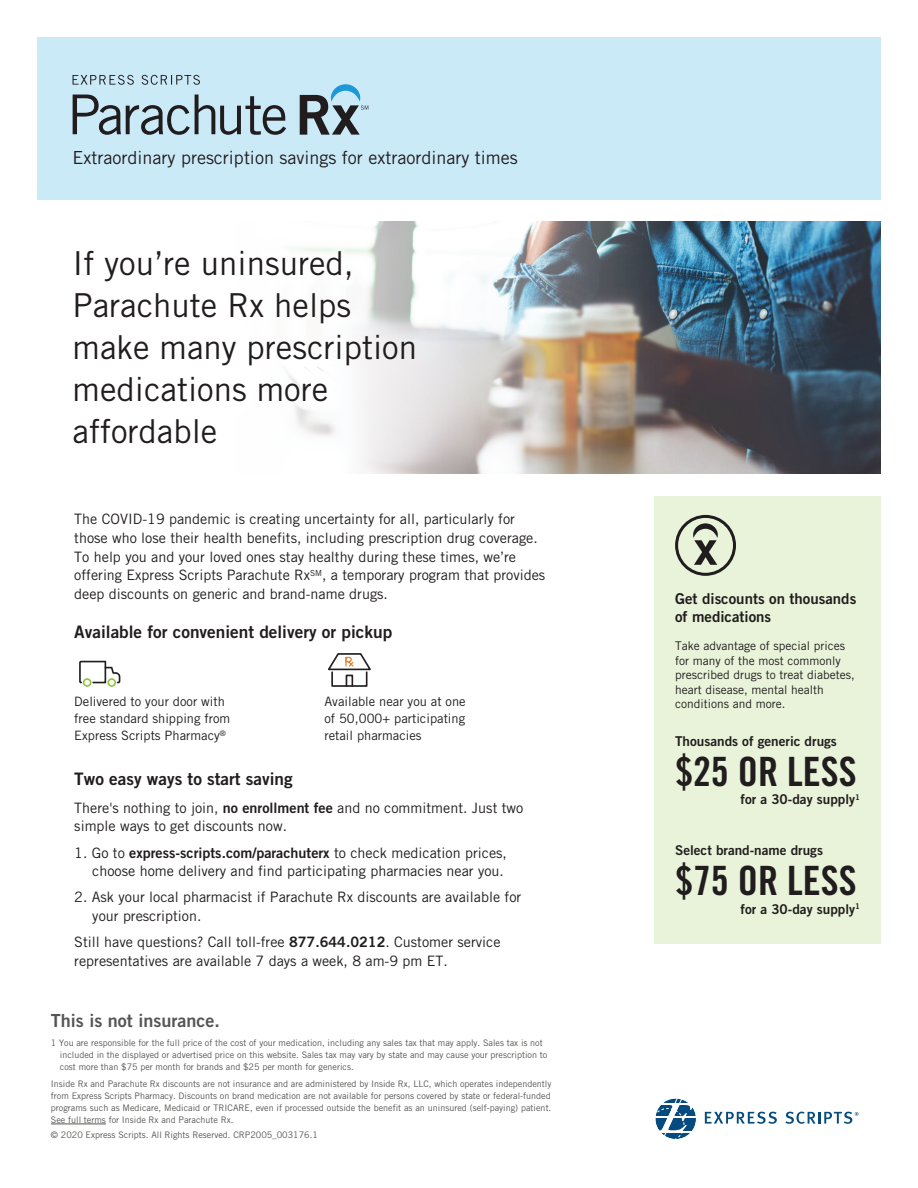
<style>
.page{position:relative;width:918px;height:1188px;background:#fff}
.page>*{position:absolute;margin:0;border:0;box-sizing:border-box;transform-origin:0 0}
.t1{font:40.35px "Trade Gothic Bold Cond Twenty";color:#211d1e}
.t2{font:33px/42px "Trade Gothic";color:#211d1e}
.t3{font:18px "Trade Gothic";color:#211d1e}
.t4{font:18px "Trade Gothic Bold Two";color:#555654}
.t5{font:17.25px "Trade Gothic Bold Two";color:#211d1e}
.t6{font:15px/18px "Trade Gothic Bold Two";color:#211d1e}
.t7{font:14.4px/18.6px "Trade Gothic";color:#211d1e}
.t8{font:14.4px "Trade Gothic Bold Two";color:#211d1e}
.t9{font:13.5px "Trade Gothic Bold Two";color:#211d1e}
.t10{font:12.9px/17.2px "Trade Gothic";color:#211d1e}
.t11{font:12px/14.4px "Trade Gothic";color:#211d1e}
.t12{font:9px/12px "Trade Gothic";color:#555654}
.s1{font-family:"Trade Gothic Bold Two"}
.s2{font-family:"Trade Gothic"}
</style>
<div class="page">
<div style="left:654px;top:496px;width:227px;height:447px;background:#e8f3d9"></div>
<svg style="left:675px;top:515px;width:61px;height:61px"></svg>
<svg style="left:705px;top:1112px;width:72px;height:12px"></svg>
<svg style="left:785px;top:1112px;width:73px;height:12px"></svg>
<svg style="left:655px;top:1098px;width:41px;height:41px"></svg>
<div style="left:37px;top:37px;width:844px;height:163px;background:#cbeaf8"></div>
<svg style="left:73px;top:75px;width:127px;height:10px"></svg>
<svg style="left:73px;top:95px;width:213px;height:40px"></svg>
<svg style="left:300px;top:84px;width:68px;height:51px"></svg>
<img style="left:679px;top:222px;width:202px;height:251px">
<img style="left:288px;top:222px;width:391px;height:251px">
<div style="left:346px;top:675px;width:7px;height:12px;border:2px solid #211d1e"></div>
<div style="left:331px;top:671px;width:37px;height:16px;border:2px solid #211d1e"></div>
<svg style="left:328px;top:653px;width:43px;height:19px"></svg>
<div style="left:83px;top:678px;width:8px;height:9px;border:2px solid #8dc63f;border-radius:50%"></div>
<div style="left:107px;top:678px;width:9px;height:9px;border:2px solid #8dc63f;border-radius:50%"></div>
<svg style="left:79px;top:660px;width:42px;height:24px"></svg>
<hr style="left:51px;top:1124px;width:55px;height:1px;background:#555654">
<h3 class="t3" style="left:73px;top:147px;width:447px">Extraordinary prescription savings for extraordinary times</h3>
<h2 class="t2" style="left:73px;top:241px;width:346px">If you’re uninsured,<br>Parachute Rx helps make many prescription medications more affordable</h2>
<p class="t7" style="left:74px;top:510px;width:472px">The COVID-19 pandemic is creating uncertainty for all, particularly for those who lose their health benefits, including prescription drug coverage.<br>To help you and your loved ones stay healthy during these times, we’re offering Express Scripts Parachute Rx<sup>SM</sup>, a temporary program that provides deep discounts on generic and brand-name drugs.</p>
<h3 class="t5" style="left:74px;top:621px;width:319px">Available for convenient delivery or pickup</h3>
<h3 class="t10" style="left:74px;top:692px;width:157px">Delivered to your door with free standard shipping from<br>Express Scripts Pharmacy<sup>®</sup></h3>
<h3 class="t10" style="left:324px;top:692px;width:143px;text-align:justify">Available near you at one of 50,000+ participating retail pharmacies</h3>
<h3 class="t5" style="left:74px;top:768px;width:220px">Two easy ways to start saving</h3>
<h3 class="t7" style="left:74px;top:798px;width:451px">There's nothing to join, <span class="s1">no enrollment fee</span> and no commitment. Just two simple ways to get discounts now.</h3>
<h3 class="t8" style="left:74px;top:844px;width:434px"><span class="s2">1. Go to</span> express-scripts.com/parachuterx <span class="s2">to check medication prices,</span></h3>
<h3 class="t7" style="left:92px;top:862px;width:413px">choose home delivery and find participating pharmacies near you.</h3>
<h3 class="t7" style="left:92px;top:888px;width:430px;text-indent:-18px">2. Ask your local pharmacist if Parachute Rx discounts are available for your prescription.</h3>
<h3 class="t7" style="left:74px;top:933px;width:428px">Still have questions? Call toll-free <span class="s1">877.644.0212</span>. Customer service representatives are available 7 days a week, 8 am-9 pm ET.</h3>
<h3 class="t4" style="left:51px;top:1009px;width:170px">This is not insurance.</h3>
<p class="t12" style="left:60px;top:1037px;width:489px;text-indent:-9px">1 You are responsible for the full price of the cost of your medication, including any sales tax that may apply. Sales tax is not included in the displayed or advertised price on this website. Sales tax may vary by state and may cause your prescription to cost more than $75 per month for brands and $25 per month for generics.</p>
<p class="t12" style="left:51px;top:1077px;width:502px;text-align:justify">Inside Rx and Parachute Rx discounts are not insurance and are administered by Inside Rx, LLC, which operates independently from Express Scripts Pharmacy. Discounts on brand medication are not available for persons covered by state or federal-funded programs such as Medicare, Medicaid or TRICARE, even if processed outside the benefit as an uninsured (self-paying) patient.<br>See full terms for Inside Rx and Parachute Rx.</p>
<p class="t12" style="left:51px;top:1129px;width:269px">© 2020 Express Scripts. All Rights Reserved. CRP2005_003176.1</p>
<h3 class="t6" style="left:675px;top:589px;width:183px">Get discounts on thousands of medications</h3>
<h3 class="t11" style="left:675px;top:639px;width:181px">Take advantage of special prices for many of the most commonly prescribed drugs to treat diabetes, heart disease, mental health conditions and more.</h3>
<h3 class="t9" style="left:675px;top:732px;width:163px">Thousands of generic drugs</h3>
<h1 class="t1" style="left:675px;top:747px;width:183px">$25 OR LESS</h1>
<h3 class="t9" style="left:741px;top:791px;width:121px">for a 30-day supply<sup>1</sup></h3>
<h3 class="t9" style="left:675px;top:842px;width:149px">Select brand-name drugs</h3>
<h1 class="t1" style="left:675px;top:856px;width:183px">$75 OR LESS</h1>
<h3 class="t9" style="left:741px;top:901px;width:121px">for a 30-day supply<sup>1</sup></h3>
</div>
